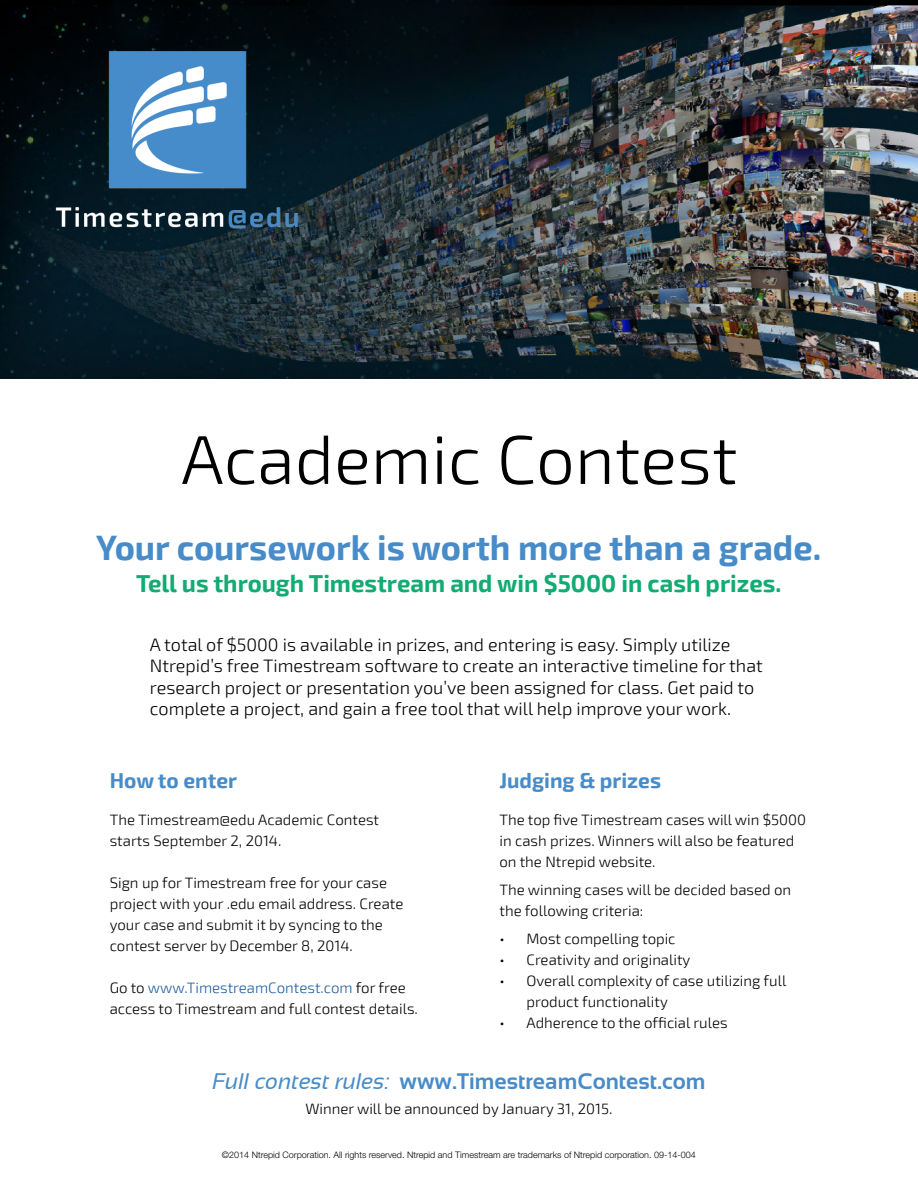
<style>
.page{position:relative;width:918px;height:1188px;background:#fff}
.page>*{position:absolute;margin:0;border:0;box-sizing:border-box;transform-origin:0 0}
.t1{font:300 69px "Exo 2";color:#000}
.t2{font:700 34.5px "Exo 2";color:#478cc9}
.t3{font:700 24px "Exo 2";color:#11ab73}
.t4{font:700 22.5px "Sansation";color:#478cc9}
.t5{font:700 21px "Exo 2";color:#478cc9}
.t6{font:300 18px/21.6px "Exo 2";color:#000}
.t7{font:300 15px/21px "Exo 2";color:#000}
.t8{font:300 9px "Helvetica Neue LT Std";color:#000}
.s1{color:#215e9e}
.s2{font-weight:400;font-style:italic}
</style>
<div class="page">
<img style="left:0;top:0;width:918px;height:379px">
<img style="left:40px;top:30px;width:281px;height:211px">
<h1 class="t1" style="left:181px;top:420px;width:558px">Academic Contest</h1>
<h2 class="t2" style="left:96px;top:527px;width:726px">Your coursework is worth more than a grade.</h2>
<h3 class="t3" style="left:136px;top:569px;width:647px">Tell us through Timestream and win $5000 in cash prizes.</h3>
<p class="t6" style="left:150px;top:634px;width:614px">A total of $5000 is available in prizes, and entering is easy. Simply utilize Ntrepid’s free Timestream software to create an interactive timeline for that research project or presentation you’ve been assigned for class. Get paid to complete a project, and gain a free tool that will help improve your work.</p>
<h3 class="t5" style="left:110px;top:768px;width:129px">How to enter</h3>
<h3 class="t5" style="left:500px;top:768px;width:163px">Judging &amp; prizes</h3>
<p class="t7" style="left:110px;top:810px;width:271px">The Timestream@edu Academic Contest starts September 2, 2014.</p>
<p class="t7" style="left:110px;top:873px;width:295px">Sign up for Timestream free for your case project with your .edu email address. Create your case and submit it by syncing to the contest server by December 8, 2014.</p>
<p class="t7" style="left:110px;top:978px;width:310px">Go to <span class="s1">www.TimestreamContest.com</span> for free access to Timestream and full contest details.</p>
<p class="t7" style="left:500px;top:810px;width:308px">The top five Timestream cases will win $5000 in cash prizes. Winners will also be featured on the Ntrepid website.</p>
<p class="t7" style="left:500px;top:879px;width:293px">The winning cases will be decided based on the following criteria:</p>
<p class="t7" style="left:500px;top:928px;width:178px">• Most compelling topic</p>
<p class="t7" style="left:500px;top:949px;width:192px">• Creativity and originality</p>
<p class="t7" style="left:526px;top:970px;width:261px;text-indent:-27px">• Overall complexity of case utilizing full product functionality</p>
<p class="t7" style="left:500px;top:1012px;width:230px">• Adherence to the official rules</p>
<h3 class="t4" style="left:213px;top:1068px;width:494px"><span class="s2">Full contest rules:</span> www.TimestreamContest.com</h3>
<p class="t7" style="left:305px;top:1098px;width:308px">Winner will be announced by January 31, 2015.</p>
<p class="t8" style="left:222px;top:1149px;width:475px">©2014 Ntrepid Corporation. All rights reserved. Ntrepid and Timestream are trademarks of Ntrepid corporation. 09-14-004</p>
</div>
